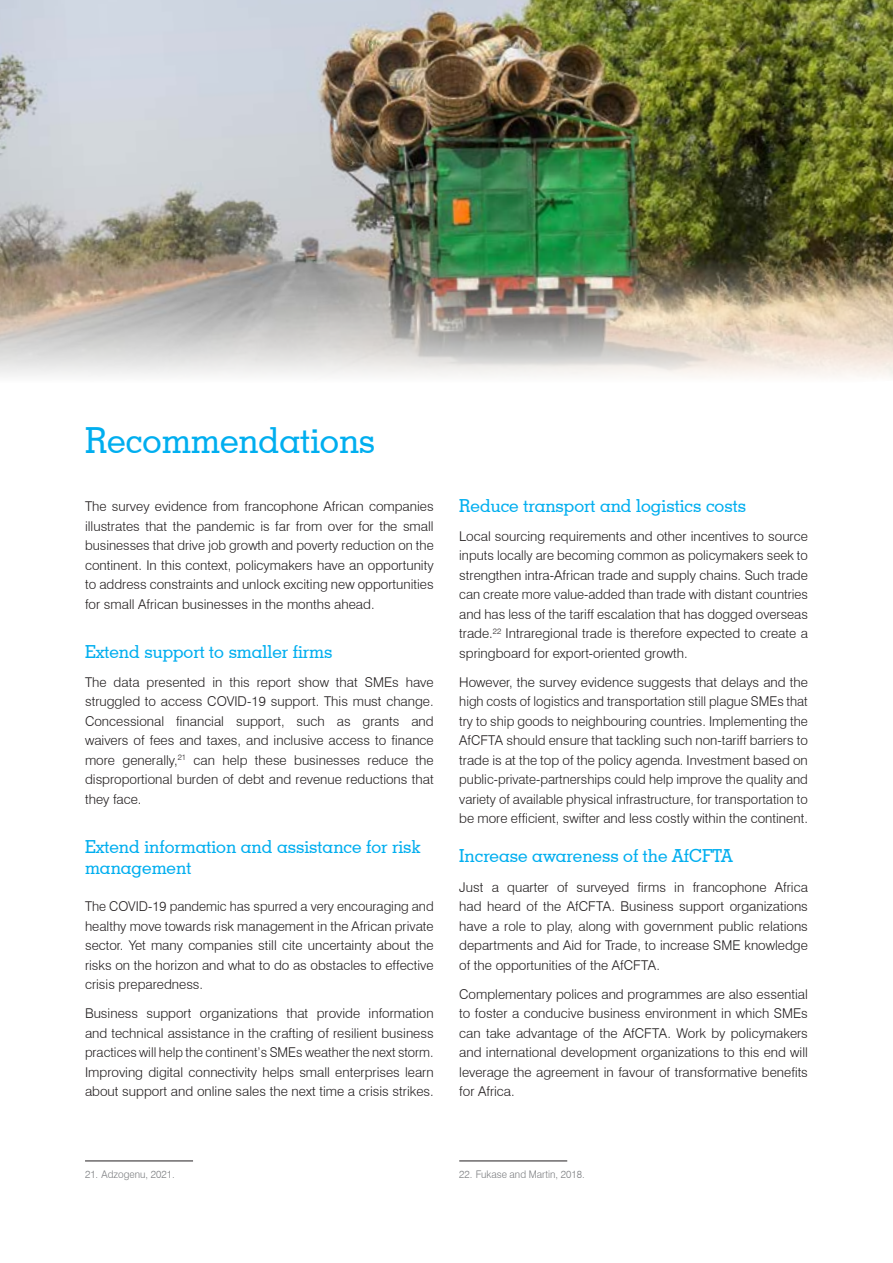
<style>
.page{position:relative;width:893px;height:1263px;background:#fff}
.page>*{position:absolute;margin:0;border:0;box-sizing:border-box;transform-origin:0 0}
.t1{font:500 36px "Geometric Slab 703 BT";color:#00aeef;scale:.95 1}
.h2_cyan_c1{font:500 18px/21px "Geometric Slab 703 BT";color:#00aeef}
.text{font:300 13.5px/19.5px "Swiss 721 BT";color:#231f20;text-align:justify}
.footnotes{font:300 10.5px "Swiss 721 BT";color:#7a7c7f;scale:.95 1}
</style>
<div class="page">
<hr style="left:85px;top:1161px;width:108px;height:1px;background:#231f20">
<hr style="left:459px;top:1161px;width:108px;height:1px;background:#231f20">
<img style="left:0;top:0;width:893px;height:377px">
<h1 class="t1" style="left:85px;top:418px;width:307px">Recommendations</h1>
<p class="text" style="left:85px;top:497px;width:350px">The survey evidence from francophone African companies illustrates that the pandemic is far from over for the small businesses that drive job growth and poverty reduction on the continent. In this context, policymakers have an opportunity to address constraints and unlock exciting new opportunities for small African businesses in the months ahead.</p>
<p class="h2_cyan_c1" style="left:85px;top:640px;width:249px">Extend support to smaller firms</p>
<p class="text" style="left:85px;top:672px;width:350px">The data presented in this report show that SMEs have struggled to access COVID-19 support. This must change.<br>Concessional financial support, such as grants and waivers of fees and taxes, and inclusive access to finance more generally,<sup>21</sup> can help these businesses reduce the disproportional burden of debt and revenue reductions that they face.</p>
<p class="h2_cyan_c1" style="left:85px;top:835px;width:337px">Extend information and assistance for risk management</p>
<p class="text" style="left:85px;top:896px;width:350px">The COVID-19 pandemic has spurred a very encouraging and healthy move towards risk management in the African private sector. Yet many companies still cite uncertainty about the risks on the horizon and what to do as obstacles to effective crisis preparedness.</p>
<p class="text" style="left:85px;top:1004px;width:350px">Business support organizations that provide information and technical assistance in the crafting of resilient business practices will help the continent’s SMEs weather the next storm.<br>Improving digital connectivity helps small enterprises learn about support and online sales the next time a crisis strikes.</p>
<p class="h2_cyan_c1" style="left:459px;top:495px;width:288px">Reduce transport and logistics costs</p>
<p class="text" style="left:459px;top:526px;width:350px">Local sourcing requirements and other incentives to source inputs locally are becoming common as policymakers seek to strengthen intra-African trade and supply chains. Such trade can create more value-added than trade with distant countries and has less of the tariff escalation that has dogged overseas trade.<sup>22</sup> Intraregional trade is therefore expected to create a springboard for export-oriented growth.</p>
<p class="text" style="left:459px;top:672px;width:350px">However, the survey evidence suggests that delays and the high costs of logistics and transportation still plague SMEs that try to ship goods to neighbouring countries. Implementing the AfCFTA should ensure that tackling such non-tariff barriers to trade is at the top of the policy agenda. Investment based on public-private-partnerships could help improve the quality and variety of available physical infrastructure, for transportation to be more efficient, swifter and less costly within the continent.</p>
<p class="h2_cyan_c1" style="left:459px;top:845px;width:275px">Increase awareness of the AfCFTA</p>
<p class="text" style="left:459px;top:877px;width:350px">Just a quarter of surveyed firms in francophone Africa had heard of the AfCFTA. Business support organizations have a role to play, along with government public relations departments and Aid for Trade, to increase SME knowledge of the opportunities of the AfCFTA.</p>
<p class="text" style="left:459px;top:984px;width:350px">Complementary polices and programmes are also essential to foster a conducive business environment in which SMEs can take advantage of the AfCFTA. Work by policymakers and international development organizations to this end will leverage the agreement in favour of transformative benefits for Africa.</p>
<p class="footnotes" style="left:85px;top:1168px;width:96px">21. Adzogenu, 2021.</p>
<p class="footnotes" style="left:459px;top:1168px;width:133px">22. Fukase and Martin, 2018.</p>
</div>
